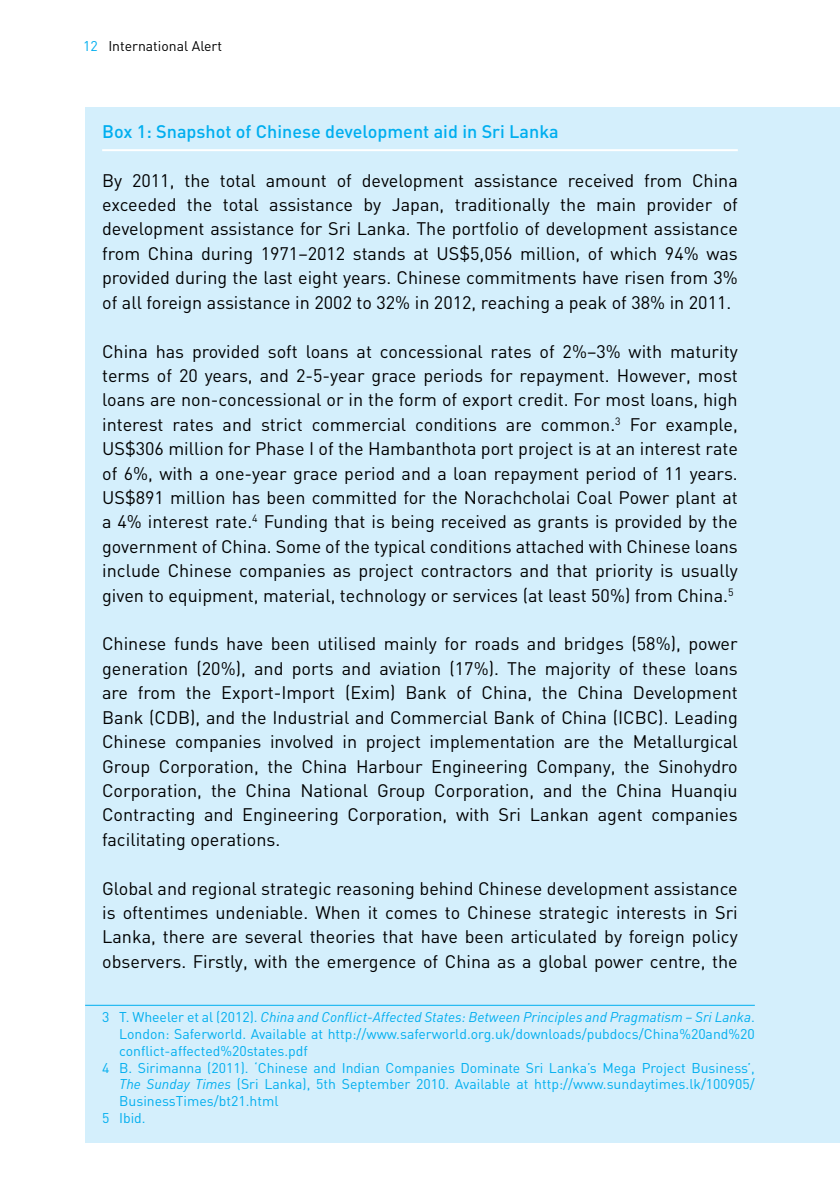
<style>
.page{position:relative;width:840px;height:1191px;background:#fff}
.page>*{position:absolute;margin:0;border:0;box-sizing:border-box;transform-origin:0 0}
.t1{font:18px/24.4px "DIN";color:#000;text-align:justify}
.t2{font:500 18px "DIN";color:#00aeef}
.t3{font:14px "DIN";color:#00aeef}
.t4{font:italic 14px "DIN";color:#00aeef}
.t5{font:14px "DIN";color:#000}
.s1{color:#00aeef}
.s2{font-style:normal}
.s3{font-style:italic}
</style>
<div class="page">
<div style="left:85px;top:108px;width:754px;height:1034px;background:#d4effc"></div>
<hr style="left:102px;top:149px;width:635px;height:2px;background:#fff">
<hr style="left:85px;top:1004px;width:669px;height:1px;background:#00aeef">
<p class="t5" style="left:83px;top:37px;width:140px"><span class="s1">12</span> International Alert</p>
<p class="t2" style="left:102px;top:120px;width:458px">Box 1: Snapshot of Chinese development aid in Sri Lanka</p>
<p class="t1" style="left:102px;top:168px;width:637px">By 2011, the total amount of development assistance received from China exceeded the total assistance by Japan, traditionally the main provider of development assistance for Sri Lanka. The portfolio of development assistance from China during 1971–2012 stands at US$5,056 million, of which 94% was provided during the last eight years. Chinese commitments have risen from 3% of all foreign assistance in 2002 to 32% in 2012, reaching a peak of 38% in 2011.</p>
<p class="t1" style="left:102px;top:338px;width:637px">China has provided soft loans at concessional rates of 2%–3% with maturity terms of 20 years, and 2-5-year grace periods for repayment. However, most loans are non-concessional or in the form of export credit. For most loans, high interest rates and strict commercial conditions are common.<sup>3</sup> For example, US$306 million for Phase I of the Hambanthota port project is at an interest rate of 6%, with a one-year grace period and a loan repayment period of 11 years.<br>US$891 million has been committed for the Norachcholai Coal Power plant at a 4% interest rate.<sup>4</sup> Funding that is being received as grants is provided by the government of China. Some of the typical conditions attached with Chinese loans include Chinese companies as project contractors and that priority is usually given to equipment, material, technology or services (at least 50%) from China.<sup>5</sup></p>
<p class="t1" style="left:102px;top:631px;width:637px">Chinese funds have been utilised mainly for roads and bridges (58%), power generation (20%), and ports and aviation (17%). The majority of these loans are from the Export-Import (Exim) Bank of China, the China Development Bank (CDB), and the Industrial and Commercial Bank of China (ICBC). Leading Chinese companies involved in project implementation are the Metallurgical Group Corporation, the China Harbour Engineering Company, the Sinohydro Corporation, the China National Group Corporation, and the China Huanqiu Contracting and Engineering Corporation, with Sri Lankan agent companies facilitating operations.</p>
<p class="t1" style="left:102px;top:875px;width:637px">Global and regional strategic reasoning behind Chinese development assistance is oftentimes undeniable. When it comes to Chinese strategic interests in Sri Lanka, there are several theories that have been articulated by foreign policy observers. Firstly, with the emergence of China as a global power centre, the</p>
<p class="t4" style="left:102px;top:1008px;width:653px"><span class="s2">3 T. Wheeler et al (2012).</span> China and Conflict-Affected States: Between Principles and Pragmatism – Sri Lanka<span class="s2">.</span></p>
<p class="t3" style="left:119px;top:1025px;width:636px">London: Saferworld. Available at http://www.saferworld.org.uk/downloads/pubdocs/China%20and%20</p>
<p class="t3" style="left:119px;top:1042px;width:190px">conflict-affected%20states.pdf</p>
<p class="t3" style="left:102px;top:1058px;width:653px">4 B. Sirimanna (2011). ‘Chinese and Indian Companies Dominate Sri Lanka’s Mega Project Business’,</p>
<p class="t3" style="left:119px;top:1075px;width:636px"><span class="s3">The Sunday Times</span> (Sri Lanka), 5th September 2010. Available at http://www.sundaytimes.lk/100905/</p>
<p class="t3" style="left:119px;top:1092px;width:161px">BusinessTimes/bt21.html</p>
<p class="t3" style="left:102px;top:1109px;width:45px">5 Ibid.</p>
</div>
